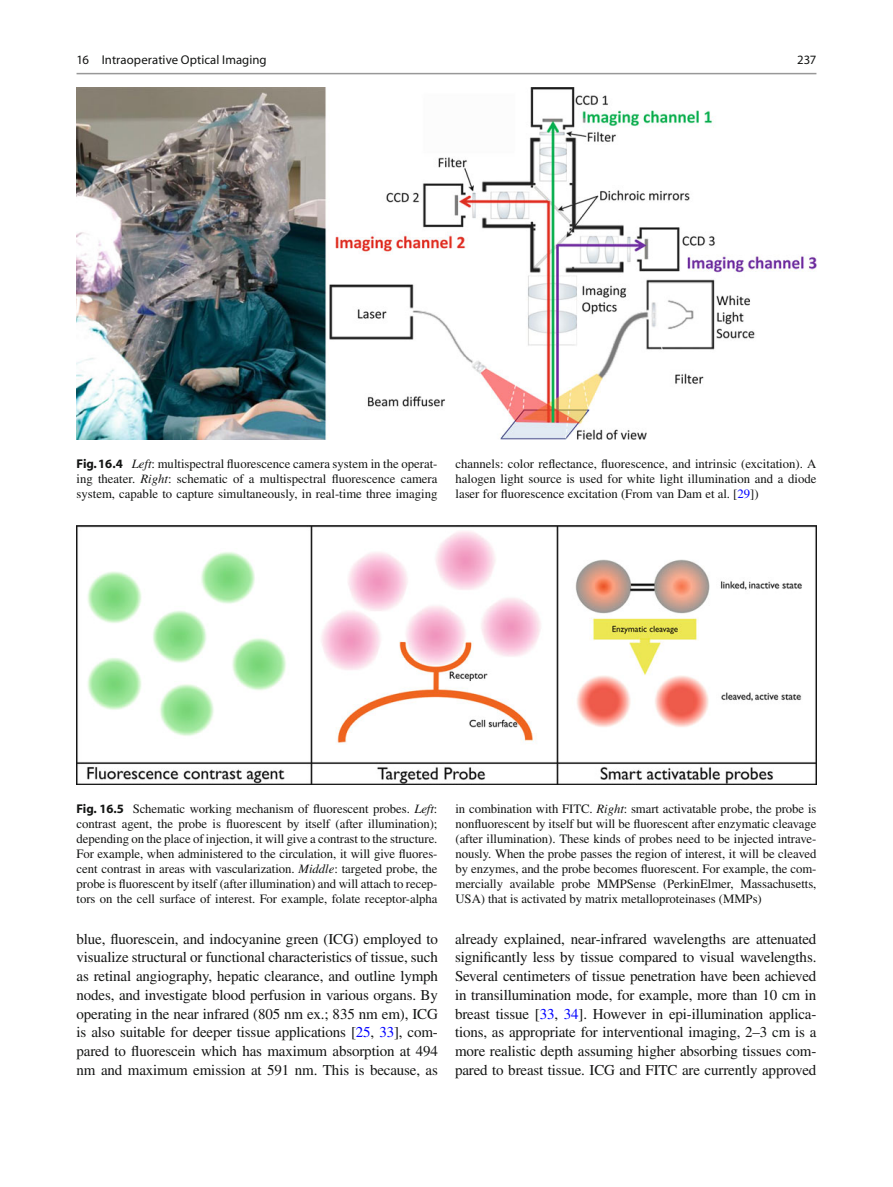
<style>
.page{position:relative;width:893px;height:1187px;background:#fff}
.page>*{position:absolute;margin:0;border:0;box-sizing:border-box;transform-origin:0 0}
.t1{font:15px/18.8px "Times";letter-spacing:-.01em;color:#131413;text-align:justify}
.t2{font:12.75px/15px "Times";letter-spacing:-.005em;color:#131413;text-align:justify}
.t3{font:12.75px "Myriad";letter-spacing:.005em;color:#131413}
.s1{font-family:"Myriad";font-weight:700}
.s2{font-style:italic}
.s3{color:#00f}
</style>
<div class="page">
<img style="left:77px;top:88px;width:739px;height:351px">
<img style="left:77px;top:525px;width:739px;height:259px">
<hr style="left:77px;top:73px;width:739px;height:1px;background:#989898">
<p class="t3" style="left:77px;top:55px;width:192px">16 Intraoperative Optical Imaging</p>
<p class="t3" style="left:797px;top:55px;width:21px">237</p>
<p class="t2" style="left:77px;top:457px;width:362px"><span class="s1">Fig. 16.4</span> <span class="s2">Left</span> : multispectral fluorescence camera system in the operat&shy;ing theater. <span class="s2">Right</span> : schematic of a multispectral fluorescence camera system, capable to capture simultaneously, in real-time three imaging</p>
<p class="t2" style="left:455px;top:457px;width:362px">channels: color reflectance, fluorescence, and intrinsic (excitation). A halogen light source is used for white light illumination and a diode laser for fluorescence excitation (From van Dam et al. [ <span class="s3">29</span> ])</p>
<p class="t2" style="left:77px;top:802px;width:362px"><span class="s1">Fig. 16.5</span> Schematic working mechanism of fluorescent probes. <span class="s2">Left</span> : contrast agent, the probe is fluorescent by itself (after illumination); depending on the place of injection, it will give a contrast to the structure.<br>For example, when administered to the circulation, it will give fluores&shy;cent contrast in areas with vascularization. <span class="s2">Middle</span> : targeted probe, the probe is fluorescent by itself (after illumination) and will attach to recep&shy;tors on the cell surface of interest. For example, folate receptor-alpha</p>
<p class="t2" style="left:455px;top:802px;width:362px">in combination with FITC. <span class="s2">Right</span> : smart activatable probe, the probe is nonfluorescent by itself but will be fluorescent after enzymatic cleavage (after illumination). These kinds of probes need to be injected intrave&shy;nously. When the probe passes the region of interest, it will be cleaved by enzymes, and the probe becomes fluorescent. For example, the com&shy;mercially available probe MMPSense (PerkinElmer, Massachusetts, USA) that is activated by matrix metalloproteinases (MMPs)</p>
<p class="t1" style="left:77px;top:930px;width:363px">blue, fluorescein, and indocyanine green (ICG) employed to visualize structural or functional characteristics of tissue, such as retinal angiography, hepatic clearance, and outline lymph nodes, and investigate blood perfusion in various organs. By operating in the near infrared (805 nm ex.; 835 nm em), ICG is also suitable for deeper tissue applications [ <span class="s3">25</span> , <span class="s3">33</span> ], com&shy;pared to fluorescein which has maximum absorption at 494 nm and maximum emission at 591 nm. This is because, as</p>
<p class="t1" style="left:455px;top:930px;width:363px">already explained, near-infrared wavelengths are attenuated significantly less by tissue compared to visual wavelengths.<br>Several centimeters of tissue penetration have been achieved in transillumination mode, for example, more than 10 cm in breast tissue [ <span class="s3">33</span> , <span class="s3">34</span> ]. However in epi-illumination applica&shy;tions, as appropriate for interventional imaging, 2–3 cm is a more realistic depth assuming higher absorbing tissues com&shy;pared to breast tissue. ICG and FITC are currently approved</p>
</div>
